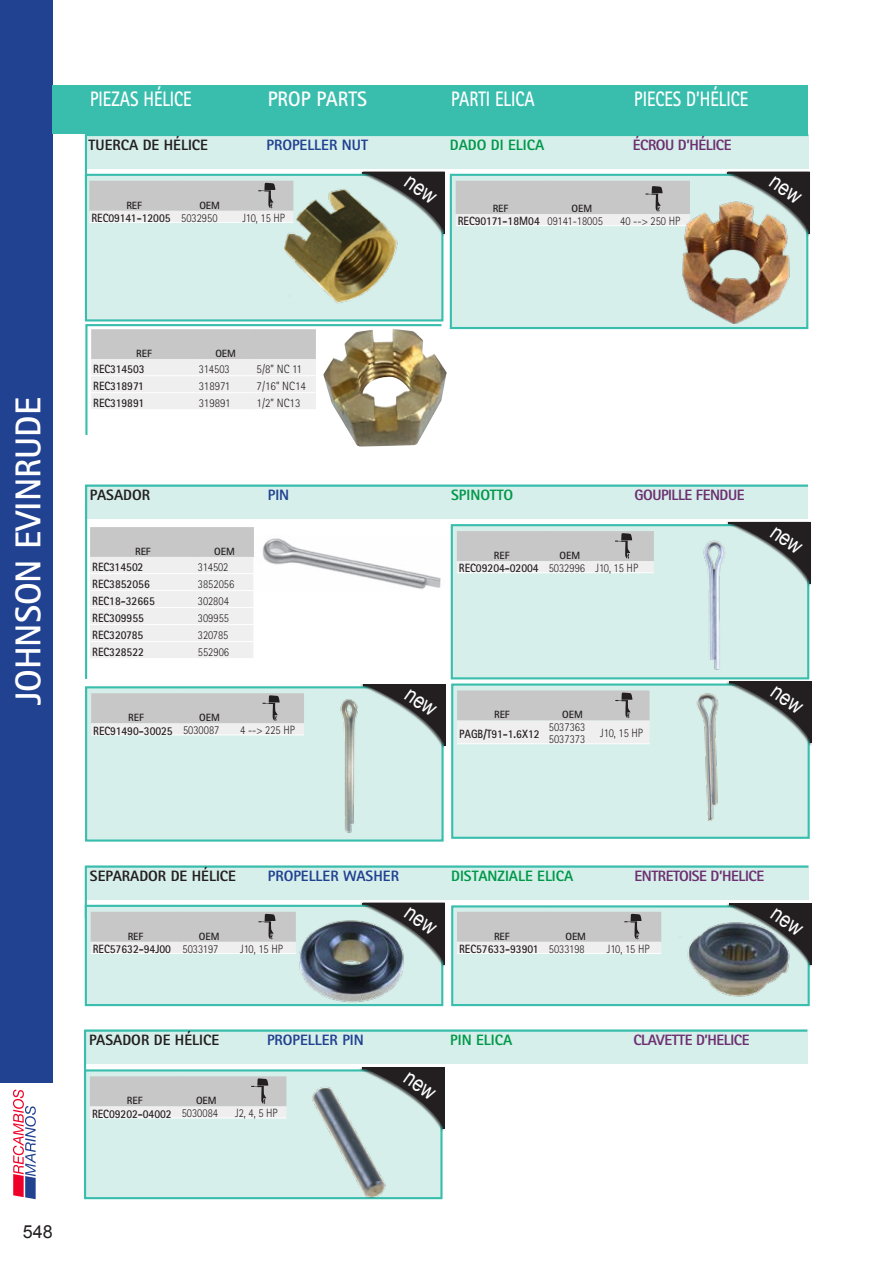
<style>
.page{position:relative;width:893px;height:1263px;background:#fff}
.page>*{position:absolute;margin:0;border:0;box-sizing:border-box;transform-origin:0 0}
.t1{font:700 36px "Rotis Sans Serif";color:#fff}
.t2{font:700 21px "Rotis Sans Serif";color:#fff;scale:.8 1}
.t3{font:700 21px "Rotis Sans Serif";color:#fff;scale:.94 1}
.t4{font:18px "Arial";color:#231f20}
.t5{font:800 15px "Rotis Sans Serif";letter-spacing:-.03em;color:#6d2f70}
.t6{font:800 15px "Rotis Sans Serif";color:#231f20}
.t7{font:800 15px "Rotis Sans Serif";color:#00984a}
.t8{font:800 15px "Rotis Sans Serif";color:#214191}
.t9{font:700 12px "Rotis Sans Serif";color:#231f20;scale:.9 1}
.t10{font:300 12px/12px "Rotis Sans Serif";color:#231f20;scale:.9 1}
.t11{font:300 12px "Rotis Sans Serif";color:#231f20;scale:.94 1}
.t12{font:700 10.5px "Rotis Sans Serif";color:#231f20}
.s1{font-weight:300}
.s2{font-weight:700}
</style>
<div class="page">
<div style="left:0;top:0;width:53px;height:1082px;background:#214191"></div>
<svg style="left:13px;top:1089px;width:23px;height:110px"></svg>
<svg style="left:85px;top:324px;width:357px;height:111px"></svg>
<hr style="left:196px;top:329px;width:1px;height:30px;background:#c8c7c8">
<hr style="left:254px;top:329px;width:1px;height:30px;background:#c8c7c8">
<hr style="left:91px;top:375px;width:106px;height:1px;background:#fff">
<hr style="left:197px;top:375px;width:57px;height:1px;background:#fff">
<hr style="left:254px;top:375px;width:62px;height:1px;background:#fff">
<hr style="left:91px;top:392px;width:106px;height:1px;background:#fff">
<hr style="left:197px;top:392px;width:57px;height:1px;background:#fff">
<hr style="left:254px;top:392px;width:62px;height:1px;background:#fff">
<hr style="left:91px;top:409px;width:106px;height:1px;background:#fff">
<hr style="left:197px;top:409px;width:57px;height:1px;background:#fff">
<hr style="left:254px;top:409px;width:62px;height:1px;background:#fff">
<div style="left:53px;top:85px;width:755px;height:49px;background:#39beae"></div>
<div style="left:85px;top:174px;width:358px;height:147px;background:#d6efea;border:2px solid #39beae"></div>
<div style="left:359px;top:171px;width:87px;height:66px;background:#231f20;opacity:.75"></div>
<div style="left:450px;top:174px;width:358px;height:155px;background:#d6efea;border:2px solid #39beae"></div>
<img style="left:284px;top:233px;width:120px;height:71px">
<img style="left:682px;top:233px;width:108px;height:90px">
<img style="left:323px;top:329px;width:124px;height:117px">
<svg style="left:85px;top:484px;width:725px;height:196px"></svg>
<div style="left:451px;top:524px;width:358px;height:155px;background:#d6efea;border:2px solid #39beae"></div>
<div style="left:725px;top:521px;width:86px;height:66px;background:#231f20;opacity:.75"></div>
<img style="left:697px;top:534px;width:37px;height:143px">
<div style="left:451px;top:683px;width:359px;height:156px;background:#d6efea;border:2px solid #39beae"></div>
<div style="left:725px;top:681px;width:87px;height:66px;background:#231f20;opacity:.75"></div>
<div style="left:85px;top:686px;width:359px;height:156px;background:#d6efea;border:2px solid #39beae"></div>
<div style="left:359px;top:684px;width:87px;height:65px;background:#231f20;opacity:.75"></div>
<svg style="left:457px;top:690px;width:193px;height:54px;background:#d7d7d7"></svg>
<svg style="left:457px;top:531px;width:197px;height:42px;background:#d1d0d1"></svg>
<svg style="left:91px;top:693px;width:213px;height:42px;background:#d1d0d1"></svg>
<img style="left:340px;top:697px;width:24px;height:136px">
<img style="left:696px;top:687px;width:38px;height:134px">
<img style="left:255px;top:536px;width:194px;height:54px">
<div style="left:451px;top:905px;width:359px;height:101px;background:#d6efea;border:2px solid #39beae"></div>
<div style="left:725px;top:903px;width:87px;height:66px;background:#231f20;opacity:.75"></div>
<img style="left:692px;top:965px;width:104px;height:32px">
<div style="left:85px;top:905px;width:358px;height:101px;background:#d6efea;border:2px solid #39beae"></div>
<img style="left:291px;top:965px;width:117px;height:41px">
<div style="left:84px;top:1069px;width:359px;height:130px;background:#d6efea;border:2px solid #39beae"></div>
<div style="left:358px;top:1067px;width:87px;height:65px;background:#231f20;opacity:.75"></div>
<img style="left:308px;top:1129px;width:82px;height:71px">
<svg style="left:84px;top:134px;width:726px;height:99px"></svg>
<svg style="left:728px;top:522px;width:83px;height:62px"></svg>
<svg style="left:363px;top:684px;width:82px;height:62px"></svg>
<svg style="left:729px;top:681px;width:82px;height:62px"></svg>
<svg style="left:84px;top:865px;width:727px;height:100px"></svg>
<svg style="left:84px;top:1029px;width:724px;height:100px"></svg>
<h2 class="t2" style="left:90px;top:86px;width:128px">PIEZAS HÉLICE</h2>
<h2 class="t3" style="left:268px;top:86px;width:107px">PROP PARTS</h2>
<h2 class="t2" style="left:451px;top:86px;width:106px">PARTI ELICA</h2>
<h2 class="t2" style="left:634px;top:86px;width:144px">PIECES D’HÉLICE</h2>
<p class="t6" style="left:89px;top:135px;width:121px">TUERCA DE HÉLICE</p>
<p class="t8" style="left:266px;top:135px;width:103px">PROPELLER NUT</p>
<p class="t7" style="left:450px;top:135px;width:96px">DADO DI ELICA</p>
<p class="t5" style="left:633px;top:135px;width:100px">ÉCROU D’HÉLICE</p>
<p class="t12" style="left:126px;top:198px;width:17px">REF</p>
<p class="t12" style="left:199px;top:198px;width:22px">OEM</p>
<p class="t9" style="left:91px;top:210px;width:142px">REC09141-12005 <span class="s1">5032950</span></p>
<p class="t10" style="left:242px;top:212px;width:49px">J10, 15 HP</p>
<p class="t12" style="left:493px;top:202px;width:17px">REF</p>
<p class="t12" style="left:571px;top:202px;width:22px">OEM</p>
<p class="t9" style="left:458px;top:214px;width:163px">REC90171-18M04 <span class="s1">09141-18005</span></p>
<p class="t10" style="left:620px;top:215px;width:68px">40 --&gt; 250 HP</p>
<h1 class="t1" style="left:6px;top:705px;width:310px;rotate:-90deg">JOHNSON EVINRUDE</h1>
<p class="t12" style="left:136px;top:347px;width:17px">REF</p>
<p class="t12" style="left:215px;top:347px;width:22px">OEM</p>
<p class="t9" style="left:93px;top:361px;width:59px">REC314503</p>
<p class="t10" style="left:199px;top:363px;width:36px">314503</p>
<p class="t11" style="left:257px;top:362px;width:50px">5/8” NC 11</p>
<p class="t9" style="left:93px;top:378px;width:58px">REC318971</p>
<p class="t11" style="left:199px;top:379px;width:35px">318971</p>
<p class="t11" style="left:257px;top:379px;width:54px">7/16” NC14</p>
<p class="t9" style="left:93px;top:395px;width:58px">REC319891</p>
<p class="t11" style="left:199px;top:396px;width:35px">319891</p>
<p class="t11" style="left:257px;top:396px;width:48px">1/2” NC13</p>
<p class="t6" style="left:90px;top:486px;width:62px">PASADOR</p>
<p class="t8" style="left:268px;top:486px;width:23px">PIN</p>
<p class="t7" style="left:451px;top:486px;width:63px">SPINOTTO</p>
<p class="t5" style="left:634px;top:486px;width:112px">GOUPILLE FENDUE</p>
<p class="t12" style="left:135px;top:545px;width:17px">REF</p>
<p class="t12" style="left:214px;top:545px;width:22px">OEM</p>
<p class="t9" style="left:92px;top:559px;width:58px">REC314502</p>
<p class="t10" style="left:198px;top:560px;width:35px">314502</p>
<p class="t9" style="left:92px;top:576px;width:65px">REC3852056</p>
<p class="t10" style="left:198px;top:577px;width:42px">3852056</p>
<p class="t9" style="left:92px;top:593px;width:71px">REC18-32665</p>
<p class="t10" style="left:198px;top:594px;width:36px">302804</p>
<p class="t9" style="left:92px;top:610px;width:59px">REC309955</p>
<p class="t10" style="left:198px;top:611px;width:36px">309955</p>
<p class="t9" style="left:92px;top:627px;width:58px">REC320785</p>
<p class="t10" style="left:198px;top:628px;width:35px">320785</p>
<p class="t9" style="left:92px;top:644px;width:59px">REC328522</p>
<p class="t10" style="left:198px;top:645px;width:36px">552906</p>
<p class="t12" style="left:128px;top:711px;width:17px">REF</p>
<p class="t12" style="left:199px;top:711px;width:22px">OEM</p>
<p class="t9" style="left:93px;top:723px;width:142px">REC91490-30025 <span class="s1">5030087</span></p>
<p class="t10" style="left:240px;top:724px;width:62px">4 --&gt; 225 HP</p>
<p class="t12" style="left:494px;top:549px;width:17px">REF</p>
<p class="t12" style="left:560px;top:549px;width:22px">OEM</p>
<p class="t10" style="left:459px;top:562px;width:201px"><span class="s2">REC09204-02004</span> 5032996 J10, 15 HP</p>
<p class="t12" style="left:494px;top:708px;width:17px">REF</p>
<p class="t12" style="left:562px;top:708px;width:22px">OEM</p>
<p class="t9" style="left:459px;top:726px;width:91px">PAGB/T91-1.6X12</p>
<p class="t10" style="left:549px;top:721px;width:42px">5037363<br>5037373</p>
<p class="t10" style="left:600px;top:727px;width:49px">J10, 15 HP</p>
<p class="t6" style="left:90px;top:866px;width:148px">SEPARADOR DE HÉLICE</p>
<p class="t8" style="left:268px;top:866px;width:133px">PROPELLER WASHER</p>
<p class="t7" style="left:451px;top:866px;width:124px">DISTANZIALE ELICA</p>
<p class="t5" style="left:634px;top:867px;width:131px">ENTRETOISE D’HELICE</p>
<p class="t12" style="left:128px;top:929px;width:17px">REF</p>
<p class="t12" style="left:199px;top:929px;width:22px">OEM</p>
<p class="t9" style="left:93px;top:941px;width:141px">REC57632-94J00 <span class="s1">5033197</span></p>
<p class="t10" style="left:240px;top:943px;width:49px">J10, 15 HP</p>
<p class="t12" style="left:494px;top:929px;width:17px">REF</p>
<p class="t12" style="left:565px;top:929px;width:22px">OEM</p>
<p class="t9" style="left:459px;top:941px;width:141px">REC57633-93901 <span class="s1">5033198</span></p>
<p class="t10" style="left:607px;top:943px;width:49px">J10, 15 HP</p>
<p class="t6" style="left:89px;top:1031px;width:132px">PASADOR DE HÉLICE</p>
<p class="t8" style="left:267px;top:1031px;width:98px">PROPELLER PIN</p>
<p class="t7" style="left:450px;top:1031px;width:63px">PIN ELICA</p>
<p class="t5" style="left:633px;top:1031px;width:118px">CLAVETTE D’HELICE</p>
<p class="t12" style="left:127px;top:1094px;width:17px">REF</p>
<p class="t12" style="left:196px;top:1094px;width:22px">OEM</p>
<p class="t9" style="left:92px;top:1106px;width:142px">REC09202-04002 <span class="s1">5030084</span></p>
<p class="t10" style="left:235px;top:1107px;width:49px">J2, 4, 5 HP</p>
<h3 class="t4" style="left:23px;top:1220px;width:32px">548</h3>
</div>
